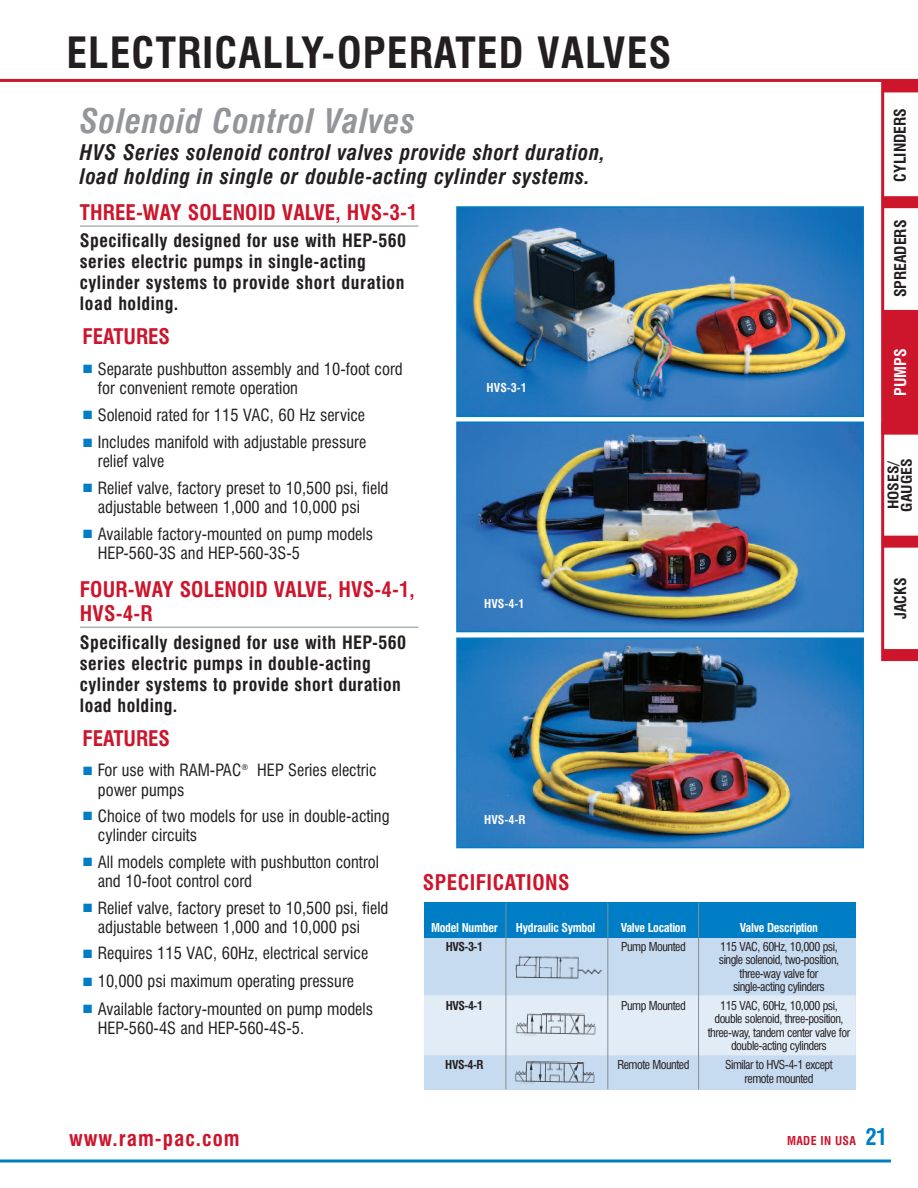
<style>
.page{position:relative;width:918px;height:1188px;background:#fff}
.page>*{position:absolute;margin:0;border:0;box-sizing:border-box;transform-origin:0 0}
.t1{font:700 condensed 42px "Swiss 721 BT";letter-spacing:.025em;color:#231f20}
.t2{font:italic 700 condensed 33px "Swiss 721 BT";letter-spacing:.025em;color:#939598}
.t3{font:italic 700 condensed 21px/24px "Swiss 721 BT";letter-spacing:.025em;color:#231f20}
.t4{font:700 condensed 21px/24px "Swiss 721 BT";letter-spacing:.005em;color:#cd152c}
.t5{font:700 condensed 21px "Swiss 721 BT";letter-spacing:.05em;color:#cd152c}
.t6{font:700 condensed 21px "Swiss 721 BT";letter-spacing:.025em;color:#cd152c}
.t7{font:700 condensed 18px/21px "Swiss 721 BT";letter-spacing:.025em;color:#231f20}
.t8{font:condensed 16.5px/19.2px "Swiss 721 BT";color:#231f20}
.t9{font:700 condensed 15.75px "Swiss 721 BT";color:#231f20}
.t10{font:700 condensed 15.75px "Swiss 721 BT";color:#fff}
.t11{font:700 condensed 14.1px/13.2px "Swiss 721 BT";color:#231f20;scale:1.11 1}
.t12{font:condensed 12px/13.5px "Swiss 721 BT";letter-spacing:-.04em;color:#231f20;text-align:center}
.t13{font:700 condensed 12px "Swiss 721 BT";letter-spacing:-.025em;color:#fff}
.t14{font:700 condensed 12px "Swiss 721 BT";letter-spacing:-.04em;color:#231f20}
.t15{font:700 condensed 12px "Swiss 721 BT";letter-spacing:.025em;color:#cd152c}
.s1{color:#007ec5}
.s2{font-size:22.5px;color:#007ec5}
</style>
<div class="page">
<hr style="left:0;top:1160px;width:891px;height:2px;background:#007ec5">
<img style="left:459px;top:209px;width:402px;height:205px">
<div style="left:456px;top:206px;width:408px;height:211px;border:2px solid #007ec5"></div>
<img style="left:459px;top:425px;width:402px;height:204px">
<div style="left:456px;top:422px;width:408px;height:210px;border:2px solid #007ec5"></div>
<img style="left:459px;top:641px;width:402px;height:204px">
<div style="left:456px;top:638px;width:408px;height:210px;border:2px solid #007ec5"></div>
<hr style="left:0;top:79px;width:918px;height:3px;background:#cd152c">
<hr style="left:80px;top:226px;width:338px;height:1px;background:#838f96">
<hr style="left:80px;top:627px;width:338px;height:1px;background:#838f96">
<div style="left:424px;top:905px;width:432px;height:185px;background:#c6daf0"></div>
<div style="left:424px;top:903px;width:432px;height:35px;background:#007ec5"></div>
<div style="left:424px;top:995px;width:432px;height:60px;background:#e2ecf7"></div>
<hr style="left:506px;top:903px;width:1px;height:186px;background:#838f96">
<hr style="left:607px;top:903px;width:1px;height:186px;background:#838f96">
<hr style="left:698px;top:903px;width:1px;height:186px;background:#838f96">
<img style="left:515px;top:956px;width:87px;height:23px">
<img style="left:515px;top:1013px;width:81px;height:23px">
<img style="left:514px;top:1061px;width:81px;height:23px">
<hr style="left:881px;top:82px;width:3px;height:579px;background:#cd152c">
<div style="left:882px;top:196px;width:36px;height:12px;background:#cd152c"></div>
<div style="left:883px;top:80px;width:35px;height:12px;background:#cd152c"></div>
<div style="left:881px;top:423px;width:37px;height:12px;background:#cd152c"></div>
<div style="left:882px;top:310px;width:36px;height:12px;background:#cd152c"></div>
<div style="left:884px;top:536px;width:34px;height:12px;background:#cd152c"></div>
<div style="left:883px;top:318px;width:35px;height:108px;background:#cd152c"></div>
<div style="left:883px;top:649px;width:35px;height:12px;background:#cd152c"></div>
<h1 class="t1" style="left:66px;top:37px;width:607px">ELECTRICALLY-OPERATED VALVES</h1>
<h2 class="t2" style="left:80px;top:108px;width:337px">Solenoid Control Valves</h2>
<p class="t3" style="left:80px;top:142px;width:527px">HVS Series solenoid control valves provide short duration, load holding in single or double-acting cylinder systems.</p>
<p class="t4" style="left:80px;top:202px;width:339px">THREE-WAY SOLENOID VALVE, HVS-3-1</p>
<p class="t7" style="left:80px;top:232px;width:328px">Specifically designed for use with HEP-560 series electric pumps in single-acting cylinder systems to provide short duration load holding.</p>
<p class="t4" style="left:82px;top:326px;width:89px">FEATURES</p>
<p class="t8" style="left:98px;top:361px;width:306px;text-indent:-15px"><span class="s1">■</span> Separate pushbutton assembly and 10-foot cord for convenient remote operation</p>
<p class="t8" style="left:83px;top:406px;width:283px"><span class="s1">■</span> Solenoid rated for 115 VAC, 60 Hz service</p>
<p class="t8" style="left:98px;top:434px;width:270px;text-indent:-15px"><span class="s1">■</span> Includes manifold with adjustable pressure relief valve</p>
<p class="t8" style="left:98px;top:480px;width:292px;text-indent:-15px"><span class="s1">■</span> Relief valve, factory preset to 10,500 psi, field adjustable between 1,000 and 10,000 psi</p>
<p class="t8" style="left:98px;top:526px;width:277px;text-indent:-15px"><span class="s1">■</span> Available factory-mounted on pump models<br>HEP-560-3S and HEP-560-3S-5</p>
<p class="t4" style="left:80px;top:579px;width:336px">FOUR-WAY SOLENOID VALVE, HVS-4-1,<br>HVS-4-R</p>
<p class="t7" style="left:80px;top:633px;width:328px">Specifically designed for use with HEP-560 series electric pumps in double-acting cylinder systems to provide short duration load holding.</p>
<p class="t4" style="left:82px;top:728px;width:89px">FEATURES</p>
<p class="t8" style="left:98px;top:762px;width:280px;text-indent:-15px"><span class="s1">■</span> For use with RAM-PAC<sup>®</sup> HEP Series electric power pumps</p>
<p class="t8" style="left:98px;top:808px;width:293px;text-indent:-15px"><span class="s1">■</span> Choice of two models for use in double-acting cylinder circuits</p>
<p class="t8" style="left:98px;top:854px;width:283px;text-indent:-15px"><span class="s1">■</span> All models complete with pushbutton control and 10-foot control cord</p>
<p class="t8" style="left:98px;top:899px;width:292px;text-indent:-15px"><span class="s1">■</span> Relief valve, factory preset to 10,500 psi, field adjustable between 1,000 and 10,000 psi</p>
<p class="t8" style="left:83px;top:945px;width:286px"><span class="s1">■</span> Requires 115 VAC, 60Hz, electrical service</p>
<p class="t8" style="left:83px;top:973px;width:272px"><span class="s1">■</span> 10,000 psi maximum operating pressure</p>
<p class="t8" style="left:98px;top:1001px;width:277px;text-indent:-15px"><span class="s1">■</span> Available factory-mounted on pump models<br>HEP-560-4S and HEP-560-4S-5.</p>
<p class="t13" style="left:487px;top:383px;width:42px">HVS-3-1</p>
<p class="t13" style="left:484px;top:599px;width:42px">HVS-4-1</p>
<p class="t13" style="left:484px;top:815px;width:43px">HVS-4-R</p>
<p class="t6" style="left:423px;top:875px;width:149px">SPECIFICATIONS</p>
<p class="t13" style="left:431px;top:923px;width:68px">Model Number</p>
<p class="t13" style="left:516px;top:923px;width:81px">Hydraulic Symbol</p>
<p class="t13" style="left:621px;top:923px;width:67px">Valve Location</p>
<p class="t13" style="left:740px;top:923px;width:80px">Valve Description</p>
<p class="t14" style="left:446px;top:941px;width:39px">HVS-3-1</p>
<p class="t12" style="left:621px;top:940px;width:66px">Pump Mounted</p>
<p class="t12" style="left:719px;top:940px;width:122px">115 VAC, 60Hz, 10,000 psi, single solenoid, two-position, three-way valve for single-acting cylinders</p>
<p class="t14" style="left:446px;top:1001px;width:39px">HVS-4-1</p>
<p class="t12" style="left:621px;top:1000px;width:66px">Pump Mounted</p>
<p class="t12" style="left:708px;top:1000px;width:144px">115 VAC, 60Hz, 10,000 psi, double solenoid, three-position, three-way, tandem center valve for double-acting cylinders</p>
<p class="t14" style="left:445px;top:1060px;width:40px">HVS-4-R</p>
<p class="t12" style="left:617px;top:1059px;width:73px">Remote Mounted</p>
<p class="t12" style="left:725px;top:1059px;width:109px">Similar to HVS-4-1 except remote mounted</p>
<p class="t9" style="left:894px;top:182px;width:75px;rotate:-90deg">CYLINDERS</p>
<p class="t9" style="left:894px;top:297px;width:79px;rotate:-90deg">SPREADERS</p>
<p class="t10" style="left:894px;top:396px;width:49px;rotate:-90deg">PUMPS</p>
<p class="t11" style="left:888px;top:512px;width:49px;rotate:-90deg">HOSES/<br>GAUGES</p>
<p class="t9" style="left:894px;top:619px;width:43px;rotate:-90deg">JACKS</p>
<p class="t5" style="left:69px;top:1130px;width:172px">www.ram-pac.com</p>
<p class="t15" style="left:787px;top:1136px;width:102px">MADE IN USA <span class="s2">21</span></p>
</div>
